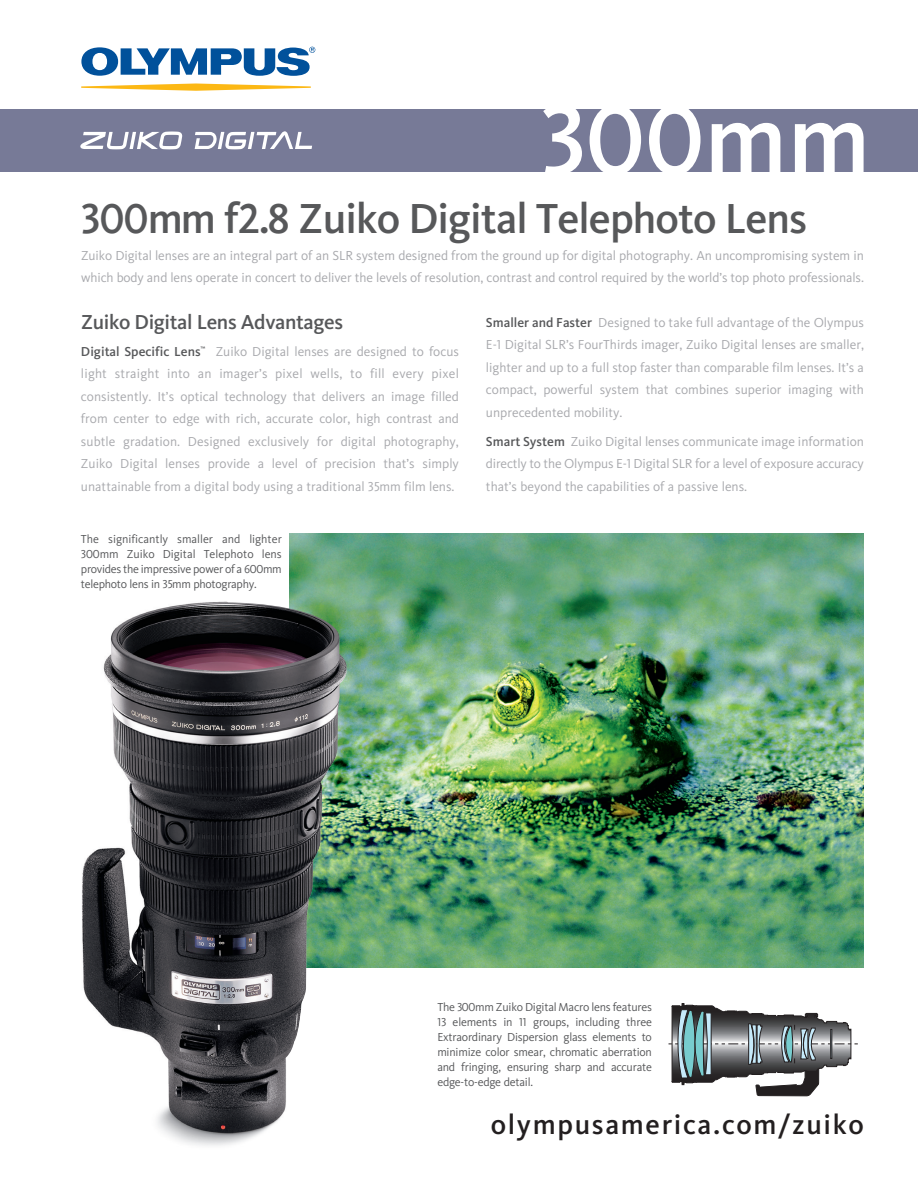
<style>
.page{position:relative;width:918px;height:1188px;background:#fff}
.page>*{position:absolute;margin:0;border:0;box-sizing:border-box;transform-origin:0 0}
.t1{font:102.9px "Kievit Medium New";color:#fff}
.t2{font:43.5px "Kievit Medium New";letter-spacing:-.02em;color:#57585a}
.t3{font:28.5px "Kievit Medium New";letter-spacing:.06em;color:#231f20}
.t4{font:21px "Kievit Medium New";letter-spacing:-.02em;color:#57585a}
.t5{font:13.5px/22.5px "Kievit Regular New";letter-spacing:-.005em;color:#a8a9ad;text-align:justify}
.t6{font:12px/15px "Kievit Regular New";letter-spacing:-.02em;color:#57585a;text-align:justify}
.s1{font-family:"Kievit Medium New";color:#57585a}
</style>
<div class="page">
<img style="left:289px;top:533px;width:575px;height:435px">
<div style="left:0;top:109px;width:918px;height:62px;background:#777a97"></div>
<svg style="left:81px;top:47px;width:234px;height:29px"></svg>
<svg style="left:81px;top:83px;width:230px;height:8px"></svg>
<svg style="left:195px;top:131px;width:117px;height:18px"></svg>
<svg style="left:80px;top:131px;width:102px;height:18px"></svg>
<svg style="left:669px;top:1003px;width:189px;height:93px"></svg>
<div style="left:830px;top:1029px;width:2px;height:30px;border:1px solid #231f20"></div>
<img style="left:82px;top:586px;width:293px;height:560px">
<h1 class="t1" style="left:540px;top:101px;width:332px">300mm</h1>
<h2 class="t2" style="left:81px;top:202px;width:728px">300mm f2.8 Zuiko Digital Telephoto Lens</h2>
<p class="t5" style="left:81px;top:245px;width:784px">Zuiko Digital lenses are an integral part of an SLR system designed from the ground up for digital photography. An uncompromising system in which body and lens operate in concert to deliver the levels of resolution, contrast and control required by the world’s top photo professionals.</p>
<h3 class="t4" style="left:81px;top:314px;width:264px">Zuiko Digital Lens Advantages</h3>
<p class="t5" style="left:81px;top:341px;width:380px"><span class="s1">Digital Specific Lens</span><sup>™</sup> Zuiko Digital lenses are designed to focus light straight into an imager’s pixel wells, to fill every pixel consistently. It’s optical technology that delivers an image filled from center to edge with rich, accurate color, high contrast and subtle gradation. Designed exclusively for digital photography, Zuiko Digital lenses provide a level of precision that’s simply unattainable from a digital body using a traditional 35mm film lens.</p>
<p class="t6" style="left:81px;top:533px;width:202px">The significantly smaller and lighter 300mm Zuiko Digital Telephoto lens provides the impressive power of a 600mm telephoto lens in 35mm photography.</p>
<p class="t5" style="left:486px;top:312px;width:380px"><span class="s1">Smaller and Faster</span> Designed to take full advantage of the Olympus E-1 Digital SLR’s FourThirds imager, Zuiko Digital lenses are smaller, lighter and up to a full stop faster than comparable film lenses. It’s a compact, powerful system that combines superior imaging with unprecedented mobility.</p>
<p class="t5" style="left:486px;top:431px;width:379px"><span class="s1">Smart System</span> Zuiko Digital lenses communicate image information directly to the Olympus E-1 Digital SLR for a level of exposure accuracy that’s beyond the capabilities of a passive lens.</p>
<p class="t6" style="left:437px;top:1001px;width:216px">The 300mm Zuiko Digital Macro lens features 13 elements in 11 groups, including three Extraordinary Dispersion glass elements to minimize color smear, chromatic aberration and fringing, ensuring sharp and accurate edge-to-edge detail.</p>
<h3 class="t3" style="left:491px;top:1114px;width:375px">olympusamerica.com/zuiko</h3>
</div>
